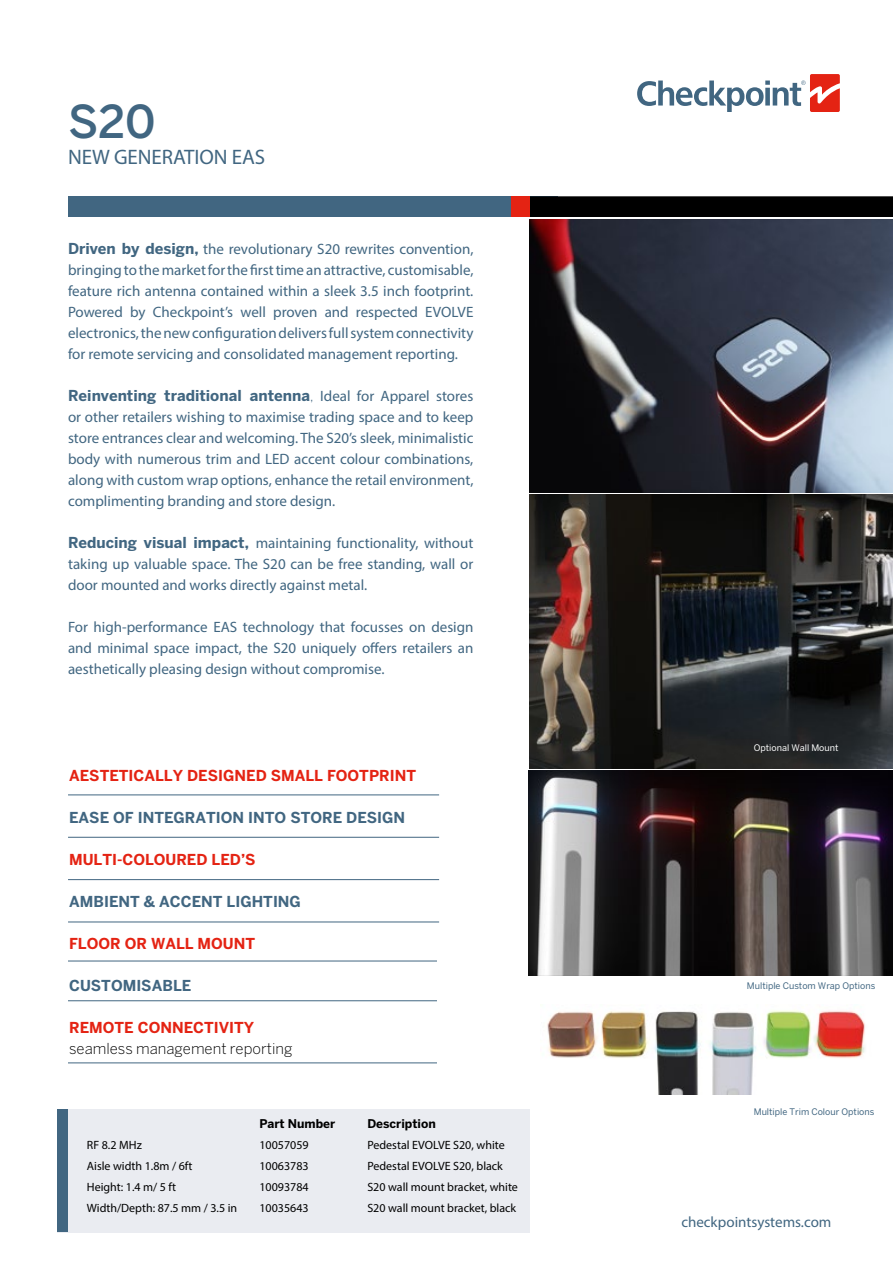
<style>
.page{position:relative;width:893px;height:1263px;background:#fff}
.page>*{position:absolute;margin:0;border:0;box-sizing:border-box;transform-origin:0 0}
.t1{font:500 45px "Benton Sans";color:#416681}
.t2{font:21px "Myriad Pro";letter-spacing:-.005em;color:#416681}
.t3{font:15px/21px "Myriad Pro";color:#416681;text-align:justify}
.t4{font:700 15px "Benton Sans";color:#416681}
.t5{font:700 15px "Benton Sans";color:#e42313}
.t6{font:300 15px "Benton Sans";color:#000}
.t7{font:12px/21px "Myriad Pro";color:#000}
.t8{font:700 12px "Benton Sans";color:#000}
.t9{font:9px "Benton Sans";color:#416681}
.t10{font:9px "Benton Sans";color:#fff}
.s1{font-family:"Benton Sans";font-weight:700}
.s2{font-weight:300}
.s3{font-family:"Myriad Pro";font-weight:400}
</style>
<div class="page">
<img style="left:529px;top:495px;width:364px;height:273px">
<div style="left:57px;top:1109px;width:472px;height:123px;background:#eaecf1"></div>
<div style="left:68px;top:196px;width:489px;height:21px;background:#416681"></div>
<div style="left:529px;top:196px;width:364px;height:21px;background:#000"></div>
<div style="left:511px;top:196px;width:18px;height:21px;background:#e42313"></div>
<svg style="left:637px;top:74px;width:203px;height:38px"></svg>
<hr style="left:68px;top:795px;width:371px;height:1px;background:#416681">
<hr style="left:68px;top:922px;width:371px;height:1px;background:#416681">
<hr style="left:68px;top:837px;width:371px;height:1px;background:#416681">
<hr style="left:68px;top:961px;width:369px;height:1px;background:#416681">
<hr style="left:68px;top:879px;width:371px;height:1px;background:#416681">
<hr style="left:68px;top:1000px;width:369px;height:1px;background:#416681">
<hr style="left:68px;top:1063px;width:369px;height:1px;background:#416681">
<img style="left:547px;top:1010px;width:318px;height:85px">
<div style="left:57px;top:1109px;width:10px;height:123px;background:#416681"></div>
<img style="left:529px;top:771px;width:364px;height:204px">
<img style="left:529px;top:219px;width:364px;height:273px">
<h1 class="t1" style="left:68px;top:95px;width:89px">S20</h1>
<h2 class="t2" style="left:68px;top:144px;width:199px">NEW GENERATION EAS</h2>
<p class="t3" style="left:68px;top:238px;width:407px"><span class="s1">Driven by design,</span> the revolutionary S20 rewrites convention, bringing to the market for the first time an attractive, customisable, feature rich antenna contained within a sleek 3.5 inch footprint.<br>Powered by Checkpoint’s well proven and respected EVOLVE electronics, the new configuration delivers full system connectivity for remote servicing and consolidated management reporting.</p>
<p class="t4" style="left:68px;top:386px;width:407px">Reinventing traditional antenna<span class="s2">,</span> <span class="s3">Ideal for Apparel stores</span></p>
<p class="t3" style="left:68px;top:406px;width:407px">or other retailers wishing to maximise trading space and to keep store entrances clear and welcoming. The S20’s sleek, minimalistic body with numerous trim and LED accent colour combinations, along with custom wrap options, enhance the retail environment, complimenting branding and store design.</p>
<p class="t3" style="left:68px;top:532px;width:407px"><span class="s1">Reducing visual impact,</span> maintaining functionality, without taking up valuable space. The S20 can be free standing, wall or door mounted and works directly against metal.</p>
<p class="t3" style="left:68px;top:616px;width:407px">For high-performance EAS technology that focusses on design and minimal space impact, the S20 uniquely offers retailers an aesthetically pleasing design without compromise.</p>
<p class="t5" style="left:69px;top:766px;width:348px">AESTETICALLY DESIGNED SMALL FOOTPRINT</p>
<p class="t4" style="left:69px;top:808px;width:338px">EASE OF INTEGRATION INTO STORE DESIGN</p>
<p class="t5" style="left:69px;top:850px;width:188px">MULTI-COLOURED LED’S</p>
<p class="t4" style="left:69px;top:892px;width:233px">AMBIENT &amp; ACCENT LIGHTING</p>
<p class="t5" style="left:69px;top:934px;width:188px">FLOOR OR WALL MOUNT</p>
<p class="t4" style="left:69px;top:976px;width:124px">CUSTOMISABLE</p>
<p class="t5" style="left:69px;top:1018px;width:187px">REMOTE CONNECTIVITY</p>
<p class="t6" style="left:69px;top:1039px;width:225px">seamless management reporting</p>
<p class="t7" style="left:87px;top:1134px;width:152px">RF 8.2 MHz<br>Aisle width 1.8m / 6ft<br>Height: 1.4 m/ 5 ft<br>Width/Depth: 87.5 mm / 3.5 in</p>
<p class="t8" style="left:259px;top:1116px;width:77px">Part Number</p>
<p class="t8" style="left:367px;top:1116px;width:70px">Description</p>
<p class="t7" style="left:259px;top:1134px;width:51px">10057059</p>
<p class="t7" style="left:367px;top:1134px;width:139px">Pedestal EVOLVE S20, white</p>
<p class="t7" style="left:259px;top:1155px;width:51px">10063783</p>
<p class="t7" style="left:367px;top:1155px;width:137px">Pedestal EVOLVE S20, black</p>
<p class="t7" style="left:259px;top:1176px;width:51px">10093784</p>
<p class="t7" style="left:367px;top:1176px;width:152px">S20 wall mount bracket, white</p>
<p class="t7" style="left:259px;top:1197px;width:51px">10035643</p>
<p class="t7" style="left:367px;top:1197px;width:150px">S20 wall mount bracket, black</p>
<p class="t10" style="left:754px;top:742px;width:86px">Optional Wall Mount</p>
<p class="t9" style="left:747px;top:981px;width:130px">Multiple Custom Wrap Options</p>
<p class="t9" style="left:754px;top:1107px;width:122px">Multiple Trim Colour Options</p>
<p class="t3" style="left:681px;top:1211px;width:152px">checkpointsystems.com</p>
</div>
